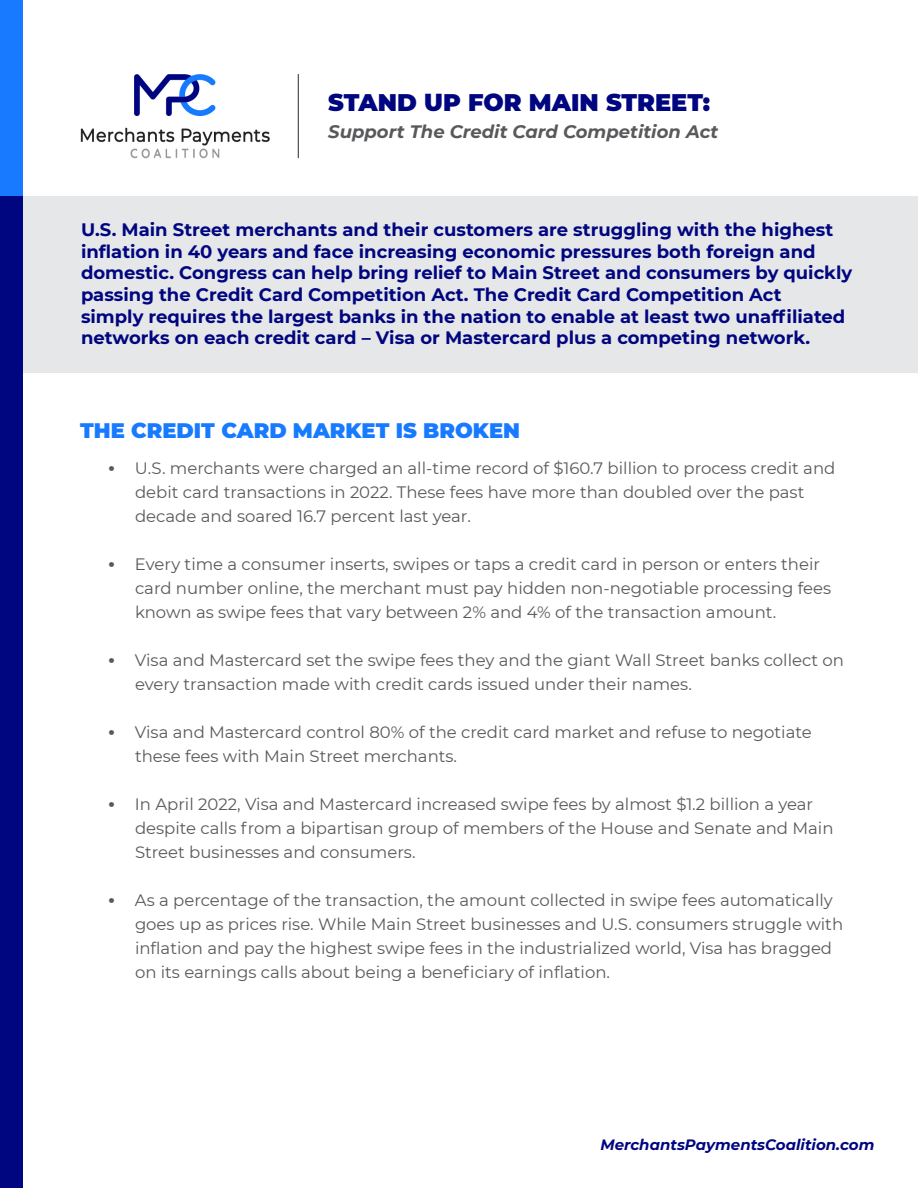
<style>
.page{position:relative;width:918px;height:1188px;background:#fff}
.page>*{position:absolute;margin:0;border:0;box-sizing:border-box;transform-origin:0 0}
.t1{font:900 24px "Montserrat";color:#000580}
.t2{font:900 21px "Montserrat";color:#177aff}
.t3{font:700 18px/21.6px "Montserrat";color:#000580}
.t4{font:italic 700 18px "Montserrat";color:#58595b}
.t5{font:16.5px/24px "Montserrat";color:#58595b}
.t6{font:italic 700 15px "Montserrat";color:#000580}
.s1{font-weight:700;font-size:19.5px}
</style>
<div class="page">
<div style="left:0;top:197px;width:918px;height:176px;background:#e6e7e8"></div>
<div style="left:0;top:0;width:23px;height:197px;background:#177aff"></div>
<div style="left:0;top:197px;width:23px;height:991px;background:#000580"></div>
<img style="left:134px;top:75px;width:82px;height:41px">
<img style="left:80px;top:127px;width:189px;height:18px">
<img style="left:130px;top:148px;width:90px;height:11px">
<hr style="left:298px;top:74px;width:1px;height:84px;background:#424142">
<p class="t1" style="left:328px;top:85px;width:383px">STAND UP FOR MAIN STREET:</p>
<p class="t4" style="left:328px;top:119px;width:392px">Support The Credit Card Competition Act</p>
<p class="t3" style="left:81px;top:218px;width:773px">U.S. Main Street merchants and their customers are struggling with the highest inflation in 40 years and face increasing economic pressures both foreign and domestic. Congress can help bring relief to Main Street and consumers by quickly passing the Credit Card Competition Act. The Credit Card Competition Act<br>simply requires the largest banks in the nation to enable at least two unaffiliated networks on each credit card – Visa or Mastercard plus a competing network.</p>
<p class="t2" style="left:80px;top:415px;width:441px">THE CREDIT CARD MARKET IS BROKEN</p>
<p class="t5" style="left:135px;top:455px;width:702px;text-indent:-27px"><span class="s1">•</span> U.S. merchants were charged an all-time record of $160.7 billion to process credit and debit card transactions in 2022. These fees have more than doubled over the past decade and soared 16.7 percent last year.</p>
<p class="t5" style="left:135px;top:551px;width:698px;text-indent:-27px"><span class="s1">•</span> Every time a consumer inserts, swipes or taps a credit card in person or enters their card number online, the merchant must pay hidden non-negotiable processing fees known as swipe fees that vary between 2% and 4% of the transaction amount.</p>
<p class="t5" style="left:135px;top:647px;width:711px;text-indent:-27px"><span class="s1">•</span> Visa and Mastercard set the swipe fees they and the giant Wall Street banks collect on every transaction made with credit cards issued under their names.</p>
<p class="t5" style="left:135px;top:719px;width:678px;text-indent:-27px"><span class="s1">•</span> Visa and Mastercard control 80% of the credit card market and refuse to negotiate these fees with Main Street merchants.</p>
<p class="t5" style="left:135px;top:791px;width:700px;text-indent:-27px"><span class="s1">•</span> In April 2022, Visa and Mastercard increased swipe fees by almost $1.2 billion a year despite calls from a bipartisan group of members of the House and Senate and Main<br>Street businesses and consumers.</p>
<p class="t5" style="left:135px;top:887px;width:710px;text-indent:-27px"><span class="s1">•</span> As a percentage of the transaction, the amount collected in swipe fees automatically goes up as prices rise. While Main Street businesses and U.S. consumers struggle with inflation and pay the highest swipe fees in the industrialized world, Visa has bragged on its earnings calls about being a beneficiary of inflation.</p>
<p class="t6" style="left:600px;top:1134px;width:275px">MerchantsPaymentsCoalition.com</p>
</div>
